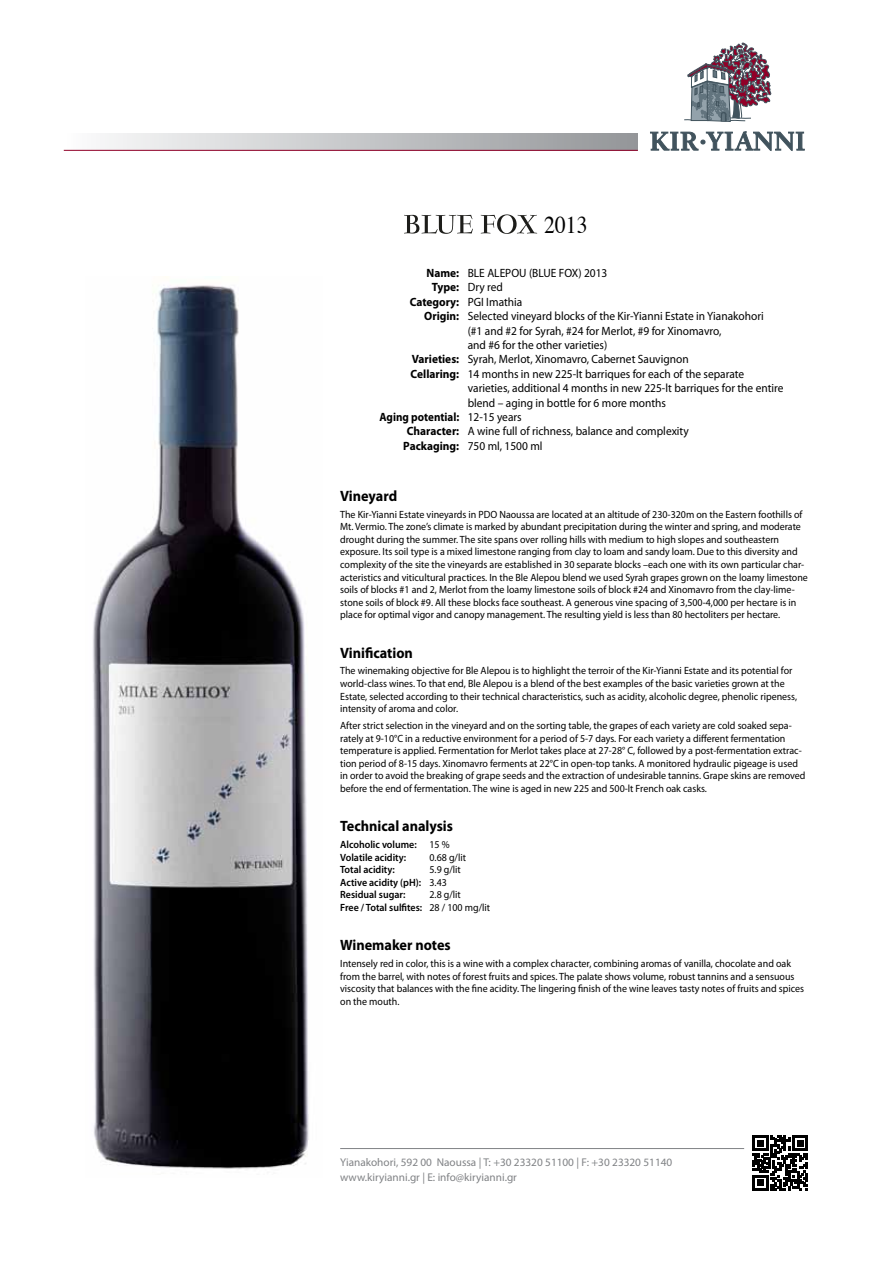
<style>
.page{position:relative;width:893px;height:1263px;background:#fff}
.page>*{position:absolute;margin:0;border:0;box-sizing:border-box;transform-origin:0 0}
.t1{font:24px "Times";color:#000;scale:.9 1}
.t2{font:700 15px "Myriad Pro";color:#000;scale:.95 1}
.t3{font:12px "Myriad Pro";color:#000;scale:.95 1}
.t4{font:700 12px "Myriad Pro";color:#000;scale:.92 1}
.t5{font:11.25px/14.7px "Myriad Pro";color:#808285}
.t6{font:10.5px/12.6px "Myriad Pro";color:#000;scale:.95 1}
.t7{font:600 10.5px/12.6px "Myriad Pro";color:#000;scale:.95 1}
.s1{font-weight:700}
.s2{font-weight:400}
.s3{font-weight:600}
</style>
<div class="page">
<hr style="left:340px;top:1148px;width:404px;height:1px;background:#808285">
<div style="left:64px;top:133px;width:574px;height:17px;background:linear-gradient(to right,#fcfcfd,#939599)"></div>
<svg style="left:753px;top:1135px;width:55px;height:56px"></svg>
<hr style="left:64px;top:150px;width:574px;height:1px;background:#910028">
<svg style="left:684px;top:43px;width:88px;height:79px"></svg>
<svg style="left:650px;top:131px;width:154px;height:20px"></svg>
<svg style="left:404px;top:215px;width:69px;height:19px"></svg>
<svg style="left:481px;top:214px;width:56px;height:20px"></svg>
<img style="left:92px;top:285px;width:217px;height:884px">
<h1 class="t1" style="left:544px;top:202px;width:49px">2013</h1>
<p class="t3" style="left:427px;top:265px;width:192px"><span class="s1">Name:</span> BLE ALEPOU (BLUE FOX) 2013</p>
<p class="t3" style="left:432px;top:280px;width:76px"><span class="s1">Type:</span> Dry red</p>
<p class="t3" style="left:410px;top:294px;width:120px"><span class="s1">Category:</span> PGI Imathia</p>
<p class="t3" style="left:424px;top:309px;width:359px"><span class="s1">Origin:</span> Selected vineyard blocks of the Kir-Yianni Estate in Yianakohori</p>
<p class="t3" style="left:468px;top:323px;width:269px">(#1 and #2 for Syrah, #24 for Merlot, #9 for Xinomavro,</p>
<p class="t3" style="left:468px;top:337px;width:148px">and #6 for the other varieties)</p>
<p class="t3" style="left:412px;top:352px;width:293px"><span class="s1">Varieties:</span> Syrah, Merlot, Xinomavro, Cabernet Sauvignon</p>
<p class="t3" style="left:411px;top:366px;width:353px"><span class="s1">Cellaring:</span> 14 months in new 225-lt barriques for each of the separate</p>
<p class="t3" style="left:468px;top:381px;width:334px">varieties, additional 4 months in new 225-lt barriques for the entire</p>
<p class="t3" style="left:468px;top:395px;width:210px">blend – aging in bottle for 6 more months</p>
<p class="t4" style="left:379px;top:409px;width:156px">Aging potential: <span class="s2">12-15 years</span></p>
<p class="t3" style="left:407px;top:424px;width:298px"><span class="s1">Character:</span> A wine full of richness, balance and complexity</p>
<p class="t3" style="left:403px;top:438px;width:148px"><span class="s1">Packaging:</span> 750 ml, 1500 ml</p>
<h2 class="t2" style="left:340px;top:486px;width:62px">Vineyard</h2>
<p class="t6" style="left:340px;top:508px;width:494px">The Kir-Yianni Estate vineyards in PDO Naoussa are located at an altitude of 230-320m on the Eastern foothills of Mt. Vermio. The zone’s climate is marked by abundant precipitation during the winter and spring, and moderate drought during the summer. The site spans over rolling hills with medium to high slopes and southeastern exposure. Its soil type is a mixed limestone ranging from clay to loam and sandy loam. Due to this diversity and complexity of the site the vineyards are established in 30 separate blocks –each one with its own particular char&shy;acteristics and viticultural practices. In the Ble Alepou blend we used Syrah grapes grown on the loamy limestone soils of blocks #1 and 2, Merlot from the loamy limestone soils of block #24 and Xinomavro from the clay-lime&shy;stone soils of block #9. All these blocks face southeast. A generous vine spacing of 3,500-4,000 per hectare is in place for optimal vigor and canopy management. The resulting yield is less than 80 hectoliters per hectare.</p>
<h2 class="t2" style="left:340px;top:643px;width:78px">Vinification</h2>
<p class="t6" style="left:340px;top:664px;width:482px">The winemaking objective for Ble Alepou is to highlight the terroir of the Kir-Yianni Estate and its potential for world-class wines. To that end, Ble Alepou is a blend of the best examples of the basic varieties grown at the Estate, selected according to their technical characteristics, such as acidity, alcoholic degree, phenolic ripeness, intensity of aroma and color.</p>
<p class="t6" style="left:340px;top:719px;width:491px">After strict selection in the vineyard and on the sorting table, the grapes of each variety are cold soaked sepa&shy;rately at 9-10°C in a reductive environment for a period of 5-7 days. For each variety a different fermentation temperature is applied. Fermentation for Merlot takes place at 27-28° C, followed by a post-fermentation extrac&shy;tion period of 8-15 days. Xinomavro ferments at 22°C in open-top tanks. A monitored hydraulic pigeage is used in order to avoid the breaking of grape seeds and the extraction of undesirable tannins. Grape skins are removed before the end of fermentation. The wine is aged in new 225 and 500-lt French oak casks.</p>
<h2 class="t2" style="left:340px;top:816px;width:120px">Technical analysis</h2>
<p class="t7" style="left:340px;top:838px;width:117px">Alcoholic volume: <span class="s2">15 %<br></span>Volatile acidity:</p>
<p class="t6" style="left:429px;top:851px;width:40px">0.68 g/lit</p>
<p class="t7" style="left:340px;top:863px;width:59px">Total acidity:</p>
<p class="t7" style="left:340px;top:863px;width:129px;text-indent:89px"><span class="s2">5.9 g/lit<br></span>Active acidity (pH): <span class="s2">3.43<br></span>Residual sugar:</p>
<p class="t6" style="left:340px;top:888px;width:159px;text-indent:89px">2.8 g/lit<br><span class="s3">Free / Total sulfites:</span> 28 / 100 mg/lit</p>
<h2 class="t2" style="left:340px;top:935px;width:118px">Winemaker notes</h2>
<p class="t6" style="left:340px;top:957px;width:490px">Intensely red in color, this is a wine with a complex character, combining aromas of vanilla, chocolate and oak from the barrel, with notes of forest fruits and spices. The palate shows volume, robust tannins and a sensuous viscosity that balances with the fine acidity. The lingering finish of the wine leaves tasty notes of fruits and spices on the mouth.</p>
<p class="t5" style="left:340px;top:1155px;width:334px">Yianakohori, 592 00 Naoussa | Τ: +30 23320 51100 | F: +30 23320 51140 www.kiryianni.gr | E: info@kiryianni.gr</p>
</div>
